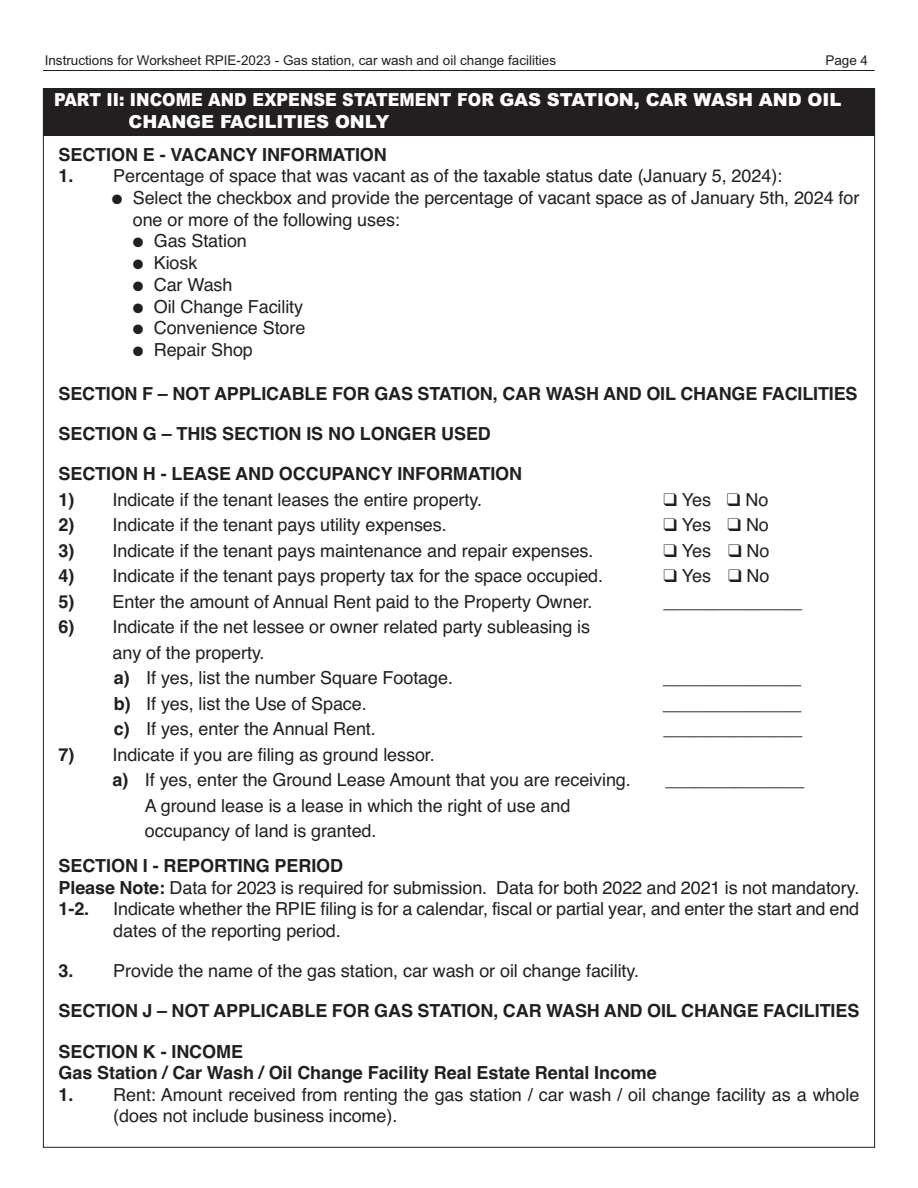
<style>
.page{position:relative;width:918px;height:1188px;background:#fff}
.page>*{position:absolute;margin:0;border:0;box-sizing:border-box;transform-origin:0 0}
.t1{font:18px/25.5px "Helvetica";letter-spacing:-.005em;color:#231f20}
.t2{font:700 18px/21.6px "Helvetica";letter-spacing:-.005em;color:#231f20}
.t3{font:900 18px/21.6px "Arial";letter-spacing:-.005em;color:#fff;scale:.9 1}
.t4{font:13.5px "Arial";color:#231f20}
.s1{font-weight:700}
</style>
<div class="page">
<hr style="left:43px;top:70px;width:832px;height:1px;background:#231f20">
<div style="left:43px;top:89px;width:832px;height:47px;background:#231f20"></div>
<p class="t4" style="left:45px;top:56px;width:513px">Instructions for Worksheet RPIE-2023 - Gas station, car wash and oil change facilities</p>
<p class="t4" style="left:825px;top:56px;width:44px">Page 4</p>
<p class="t3" style="left:129px;top:91px;width:793px;text-indent:-75px">PART II: INCOME AND EXPENSE STATEMENT FOR GAS STATION, CAR WASH AND OIL<br>CHANGE FACILITIES ONLY</p>
<p class="t2" style="left:59px;top:145px;width:330px">SECTION E - VACANCY INFORMATION</p>
<p class="t1" style="left:59px;top:165px;width:725px"><span class="s1">1.</span> Percentage of space that was vacant as of the taxable status date (January 5, 2024):</p>
<p class="t1" style="left:133px;top:188px;width:728px;line-height:21.8px;text-indent:-21px">● Select the checkbox and provide the percentage of vacant space as of January 5th, 2024 for one or more of the following uses:</p>
<p class="t1" style="left:133px;top:230px;width:116px">● Gas Station</p>
<p class="t1" style="left:133px;top:252px;width:66px">● Kiosk</p>
<p class="t1" style="left:133px;top:274px;width:101px">● Car Wash</p>
<p class="t1" style="left:133px;top:295px;width:172px">● Oil Change Facility</p>
<p class="t1" style="left:133px;top:317px;width:174px">● Convenience Store</p>
<p class="t1" style="left:133px;top:339px;width:122px">● Repair Shop</p>
<p class="t2" style="left:59px;top:384px;width:800px">SECTION F – NOT APPLICABLE FOR GAS STATION, CAR WASH AND OIL CHANGE FACILITIES</p>
<p class="t2" style="left:59px;top:424px;width:434px">SECTION G – THIS SECTION IS NO LONGER USED</p>
<p class="t2" style="left:59px;top:465px;width:465px">SECTION H - LEASE AND OCCUPANCY INFORMATION</p>
<p class="t1" style="left:59px;top:488px;width:425px"><span class="s1">1)</span> Indicate if the tenant leases the entire property.</p>
<p class="t1" style="left:663px;top:488px;width:106px">❑ Yes ❑ No</p>
<p class="t1" style="left:59px;top:514px;width:390px"><span class="s1">2)</span> Indicate if the tenant pays utility expenses.</p>
<p class="t1" style="left:663px;top:514px;width:107px">❑ Yes ❑ No</p>
<p class="t1" style="left:59px;top:539px;width:536px"><span class="s1">3)</span> Indicate if the tenant pays maintenance and repair expenses.</p>
<p class="t1" style="left:663px;top:539px;width:108px">❑ Yes ❑ No</p>
<p class="t1" style="left:59px;top:565px;width:546px"><span class="s1">4)</span> Indicate if the tenant pays property tax for the space occupied.</p>
<p class="t1" style="left:663px;top:565px;width:108px">❑ Yes ❑ No</p>
<p class="t1" style="left:59px;top:590px;width:536px"><span class="s1">5)</span> Enter the amount of Annual Rent paid to the Property Owner.</p>
<p class="t1" style="left:663px;top:590px;width:140px">______________</p>
<p class="t1" style="left:113px;top:616px;width:479px;text-indent:-54px"><span class="s1">6)</span> Indicate if the net lessee or owner related party subleasing is any of the property.<br><span class="s1">a)</span> If yes, list the number Square Footage.</p>
<p class="t1" style="left:663px;top:667px;width:140px">______________</p>
<p class="t1" style="left:114px;top:692px;width:255px"><span class="s1">b)</span> If yes, list the Use of Space.</p>
<p class="t1" style="left:663px;top:692px;width:140px">______________</p>
<p class="t1" style="left:114px;top:718px;width:264px"><span class="s1">c)</span> If yes, enter the Annual Rent.</p>
<p class="t1" style="left:664px;top:718px;width:140px">______________</p>
<p class="t1" style="left:113px;top:743px;width:520px;text-indent:-54px"><span class="s1">7)</span> Indicate if you are filing as ground lessor.<br><span class="s1">a)</span> If yes, enter the Ground Lease Amount that you are receiving.</p>
<p class="t1" style="left:666px;top:769px;width:140px">______________</p>
<p class="t1" style="left:145px;top:794px;width:427px">A ground lease is a lease in which the right of use and occupancy of land is granted.</p>
<p class="t1" style="left:59px;top:857px;width:802px;line-height:21.6px"><span class="s1">SECTION I - REPORTING PERIOD<br>Please Note:</span> Data for 2023 is required for submission. Data for both 2022 and 2021 is not mandatory.<br><span class="s1">1-2.</span></p>
<p class="t1" style="left:113px;top:900px;width:747px;line-height:21.6px">Indicate whether the RPIE filing is for a calendar, fiscal or partial year, and enter the start and end dates of the reporting period.</p>
<p class="t1" style="left:59px;top:960px;width:582px"><span class="s1">3.</span> Provide the name of the gas station, car wash or oil change facility.</p>
<p class="t2" style="left:59px;top:1002px;width:802px">SECTION J – NOT APPLICABLE FOR GAS STATION, CAR WASH AND OIL CHANGE FACILITIES</p>
<p class="t2" style="left:59px;top:1042px;width:600px">SECTION K - INCOME<br>Gas Station / Car Wash / Oil Change Facility Real Estate Rental Income</p>
<p class="t1" style="left:113px;top:1085px;width:748px;line-height:21.6px;text-indent:-55px"><span class="s1">1.</span> Rent: Amount received from renting the gas station / car wash / oil change facility as a whole (does not include business income).</p>
</div>
